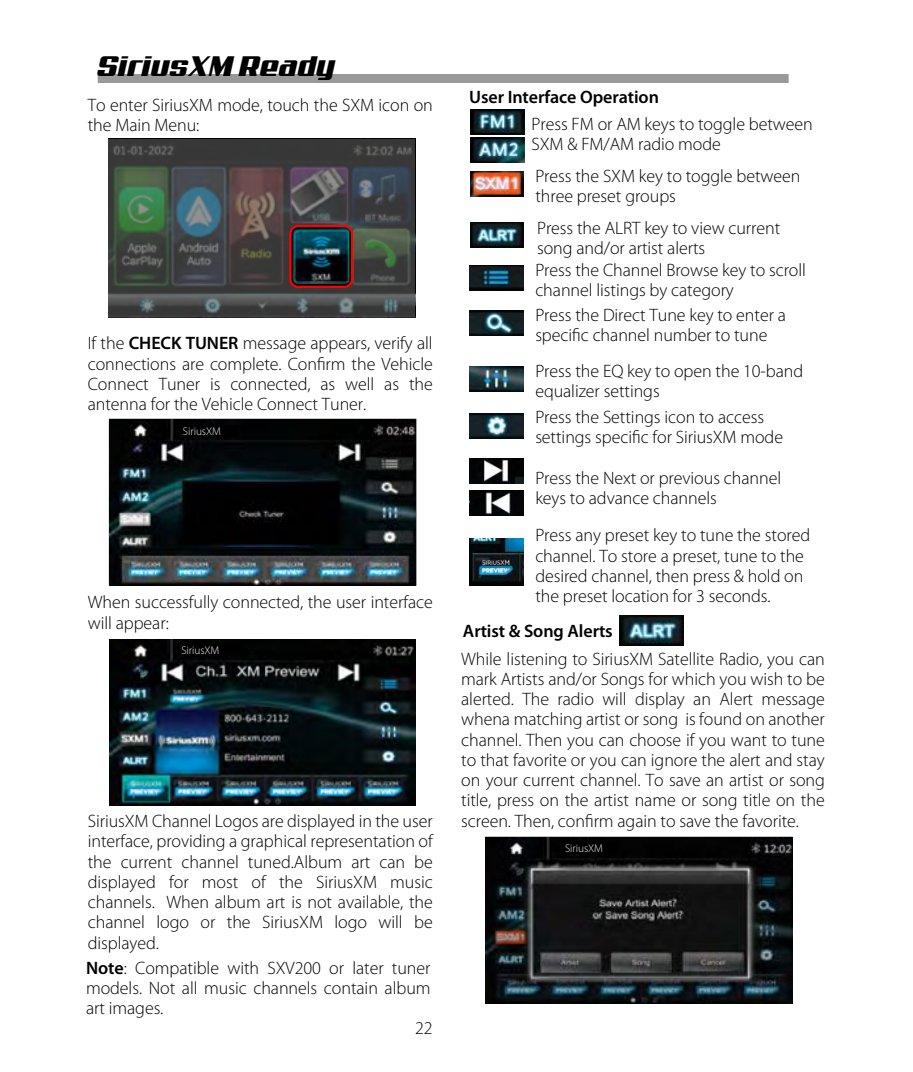
<style>
.page{position:relative;width:913px;height:1072px;background:#fff}
.page>*{position:absolute;margin:0;border:0;box-sizing:border-box;transform-origin:0 0}
.t1{font:28.8px "Aero";color:#000;scale:1.05 1}
.t2{font:300 18px/20.2px "Myriad Pro";letter-spacing:-.005em;color:#000}
.t3{font:600 18px "Myriad Pro";letter-spacing:-.005em;color:#000}
.t4{font:300 11.25px "Myriad Pro";letter-spacing:-.005em;color:#f2f2f2}
.s1{font-weight:600}
</style>
<div class="page">
<svg style="left:109px;top:139px;width:306px;height:177px;background:#464b49"></svg>
<div style="left:98px;top:74px;width:690px;height:9px;background:#999"></div>
<img style="left:109px;top:419px;width:306px;height:166px">
<img style="left:109px;top:639px;width:306px;height:166px">
<img style="left:485px;top:837px;width:306px;height:166px">
<div style="left:182px;top:425px;width:55px;height:12px;background:#000"></div>
<div style="left:185px;top:643px;width:55px;height:11px;background:#000"></div>
<div style="left:562px;top:840px;width:56px;height:12px;background:#000"></div>
<img style="left:290px;top:226px;width:62px;height:61px">
<div style="left:289px;top:225px;width:64px;height:63px;border:2px solid #f00;border-radius:8px"></div>
<img style="left:470px;top:137px;width:54px;height:25px">
<img style="left:470px;top:110px;width:54px;height:25px">
<img style="left:470px;top:171px;width:53px;height:26px">
<img style="left:469px;top:310px;width:54px;height:26px">
<img style="left:470px;top:222px;width:53px;height:26px">
<img style="left:469px;top:265px;width:54px;height:25px">
<img style="left:469px;top:367px;width:54px;height:25px">
<img style="left:469px;top:413px;width:54px;height:26px">
<img style="left:469px;top:458px;width:54px;height:25px">
<img style="left:469px;top:490px;width:54px;height:25px">
<img style="left:469px;top:538px;width:54px;height:47px">
<img style="left:619px;top:615px;width:64px;height:30px">
<h1 class="t1" style="left:98px;top:56px;width:228px">SiriusXM Ready</h1>
<p class="t2" style="left:88px;top:95px;width:346px">To enter SiriusXM mode, touch the SXM icon on the Main Menu:</p>
<p class="t2" style="left:88px;top:333px;width:346px;text-align:justify">If the <span class="s1">CHECK TUNER</span> message appears, verify all connections are complete. Confirm the Vehicle Connect Tuner is connected, as well as the antenna for the Vehicle Connect Tuner.</p>
<p class="t4" style="left:183px;top:425px;width:39px">SiriusXM</p>
<p class="t2" style="left:88px;top:592px;width:346px">When successfully connected, the user interface will appear:</p>
<p class="t4" style="left:181px;top:644px;width:39px">SiriusXM</p>
<p class="t2" style="left:88px;top:811px;width:346px;text-align:justify">SiriusXM Channel Logos are displayed in the user interface, providing a graphical representation of the current channel tuned.Album art can be displayed for most of the SiriusXM music channels. When album art is not available, the channel logo or the SiriusXM logo will be displayed.</p>
<p class="t2" style="left:86px;top:957px;width:346px;text-align:justify"><span class="s1">Note</span>: Compatible with SXV200 or later tuner models. Not all music channels contain album art images.</p>
<p class="t2" style="left:415px;top:1018px;width:19px">22</p>
<p class="t3" style="left:469px;top:86px;width:191px">User Interface Operation</p>
<p class="t2" style="left:531px;top:114px;width:282px">Press FM or AM keys to toggle between<br>SXM &amp; FM/AM radio mode</p>
<p class="t2" style="left:535px;top:166px;width:266px">Press the SXM key to toggle between three preset groups</p>
<p class="t2" style="left:535px;top:218px;width:272px">Press the ALRT key to view current song and/or artist alerts<br>Press the Channel Browse key to scroll channel listings by category</p>
<p class="t2" style="left:535px;top:305px;width:252px">Press the Direct Tune key to enter a specific channel number to tune</p>
<p class="t2" style="left:535px;top:361px;width:269px">Press the EQ key to open the 10-band equalizer settings</p>
<p class="t2" style="left:535px;top:407px;width:249px">Press the Settings icon to access settings specific for SiriusXM mode</p>
<p class="t2" style="left:535px;top:468px;width:247px">Press the Next or previous channel keys to advance channels</p>
<p class="t2" style="left:535px;top:525px;width:276px">Press any preset key to tune the stored channel. To store a preset, tune to the desired channel, then press &amp; hold on the preset location for 3 seconds.</p>
<p class="t3" style="left:462px;top:620px;width:151px">Artist &amp; Song Alerts</p>
<p class="t2" style="left:461px;top:649px;width:365px;text-align:justify">While listening to SiriusXM Satellite Radio, you can mark Artists and/or Songs for which you wish to be alerted. The radio will display an Alert message whena matching artist or song is found on another channel. Then you can choose if you want to tune to that favorite or you can ignore the alert and stay on your current channel. To save an artist or song title, press on the artist name or song title on the screen. Then, confirm again to save the favorite.</p>
<p class="t4" style="left:564px;top:841px;width:39px">SiriusXM</p>
</div>
